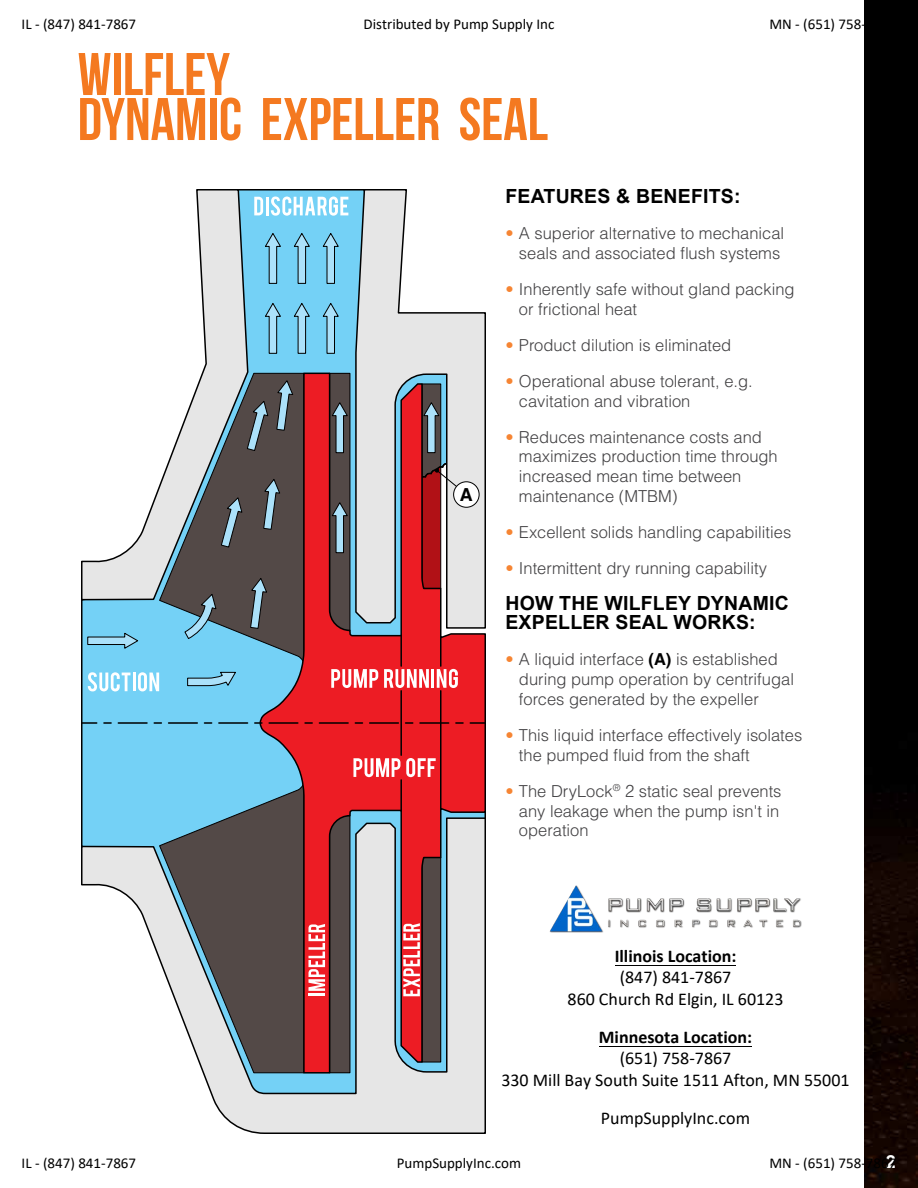
<style>
.page{position:relative;width:918px;height:1188px;background:#fff}
.page>*{position:absolute;margin:0;border:0;box-sizing:border-box;transform-origin:0 0}
.t1{font:60px/45px "Bebas Neue";color:#f47920}
.t2{font:700 19.5px/19.5px "Arial";letter-spacing:.01em;color:#000}
.t3{font:18px/21.6px "Calibri";color:#000;text-align:center}
.t4{font:700 18px "Calibri";color:#000}
.t5{font:700 18px "Arial";color:#fff}
.t6{font:700 18px "Helvetica LT Std";color:#000}
.t7{font:300 16.5px/19.8px "Helvetica LT Std";color:#414042}
.t8{font:15px "Calibri";color:#000}
.s1{color:#f68533}
.s2{font-weight:700;color:#000}
.s3{font-size:17.4px}
</style>
<div class="page">
<img style="left:864px;top:0;width:54px;height:1188px">
<div style="left:81px;top:189px;width:273px;height:628px;background:#74d1f6"></div>
<svg style="left:259px;top:372px;width:227px;height:445px;background:#cd333d"></svg>
<hr style="left:400px;top:780px;width:2px;height:30px;background:#000">
<hr style="left:400px;top:691px;width:2px;height:64px;background:#000">
<hr style="left:400px;top:636px;width:2px;height:30px;background:#000">
<hr style="left:440px;top:691px;width:2px;height:117px;background:#000">
<hr style="left:440px;top:638px;width:2px;height:28px;background:#000">
<svg style="left:81px;top:189px;width:168px;height:412px"></svg>
<svg style="left:81px;top:817px;width:405px;height:317px"></svg>
<svg style="left:354px;top:189px;width:132px;height:440px"></svg>
<svg style="left:82px;top:722px;width:15px;height:2px"></svg>
<svg style="left:104px;top:722px;width:381px;height:2px"></svg>
<svg style="left:322px;top:302px;width:17px;height:52px"></svg>
<svg style="left:293px;top:302px;width:17px;height:52px"></svg>
<svg style="left:264px;top:302px;width:17px;height:52px"></svg>
<svg style="left:87px;top:632px;width:52px;height:18px"></svg>
<svg style="left:159px;top:373px;width:146px;height:289px;background:#788186"></svg>
<svg style="left:187px;top:671px;width:49px;height:16px"></svg>
<svg style="left:331px;top:401px;width:17px;height:52px"></svg>
<svg style="left:331px;top:501px;width:17px;height:52px"></svg>
<svg style="left:418px;top:383px;width:49px;height:206px;background:#ac8286"></svg>
<div style="left:454px;top:482px;width:25px;height:25px;background:#fff;border-radius:50%"></div>
<div style="left:453px;top:481px;width:27px;height:27px;border:1px solid #000;border-radius:50%"></div>
<svg style="left:322px;top:232px;width:17px;height:52px"></svg>
<svg style="left:293px;top:232px;width:17px;height:52px"></svg>
<svg style="left:264px;top:232px;width:17px;height:52px"></svg>
<svg style="left:331px;top:669px;width:47px;height:19px"></svg>
<svg style="left:384px;top:669px;width:45px;height:19px"></svg>
<hr style="left:431px;top:669px;width:3px;height:19px;background:#fff">
<svg style="left:437px;top:669px;width:21px;height:19px"></svg>
<svg style="left:353px;top:758px;width:47px;height:19px"></svg>
<svg style="left:406px;top:758px;width:30px;height:19px"></svg>
<svg style="left:159px;top:784px;width:166px;height:290px;background:#847478"></svg>
<svg style="left:403px;top:923px;width:17px;height:73px"></svg>
<svg style="left:254px;top:196px;width:94px;height:20px"></svg>
<svg style="left:88px;top:672px;width:42px;height:19px"></svg>
<hr style="left:133px;top:673px;width:3px;height:18px;background:#fff">
<svg style="left:138px;top:672px;width:21px;height:19px"></svg>
<img style="left:549px;top:885px;width:252px;height:47px">
<hr style="left:599px;top:1046px;width:153px;height:1px;background:#000">
<hr style="left:615px;top:965px;width:121px;height:1px;background:#000">
<p class="t8" style="left:22px;top:13px;width:116px">IL - (847) 841-7867</p>
<p class="t8" style="left:364px;top:13px;width:192px">Distributed by Pump Supply Inc</p>
<p class="t8" style="left:769px;top:13px;width:128px">MN - (651) 758-7867</p>
<h1 class="t1" style="left:78px;top:51px;width:472px">WILFLEY<br>DYNAMIC EXPELLER SEAL</h1>
<p class="t6" style="left:460px;top:484px;width:14px">A</p>
<p class="t2" style="left:505px;top:187px;width:237px">FEATURES &amp; BENEFITS:</p>
<p class="t7" style="left:505px;top:223px;width:280px;text-align:center"><span class="s1">•</span> A superior alternative to mechanical seals and associated flush systems</p>
<p class="t7" style="left:519px;top:279px;width:277px;text-indent:-13px"><span class="s1">•</span> Inherently safe without gland packing or frictional heat</p>
<p class="t7" style="left:505px;top:335px;width:227px"><span class="s1">•</span> Product dilution is eliminated</p>
<p class="t7" style="left:519px;top:371px;width:235px;text-indent:-13px"><span class="s1">•</span> Operational abuse tolerant, e.g. cavitation and vibration</p>
<p class="t7" style="left:519px;top:427px;width:260px;text-indent:-13px"><span class="s1">•</span> Reduces maintenance costs and maximizes production time through increased mean time between maintenance (MTBM)</p>
<p class="t7" style="left:505px;top:522px;width:287px"><span class="s1">•</span> Excellent solids handling capabilities</p>
<p class="t7" style="left:505px;top:558px;width:263px"><span class="s1">•</span> Intermittent dry running capability</p>
<p class="t2" style="left:505px;top:594px;width:285px">HOW THE WILFLEY DYNAMIC<br>EXPELLER SEAL WORKS:</p>
<p class="t7" style="left:519px;top:650px;width:277px;text-indent:-13px"><span class="s1">•</span> A liquid interface <span class="s2">(A)</span> is established during pump operation by centrifugal forces generated by the expeller</p>
<p class="t7" style="left:519px;top:725px;width:285px;text-indent:-13px"><span class="s1">•</span> This liquid interface effectively isolates the pumped fluid from the shaft</p>
<p class="t7" style="left:519px;top:781px;width:264px;text-indent:-14px"><span class="s1">•</span> The DryLock<sup>®</sup> <span class="s3">2</span> static seal prevents any leakage when the pump isn't in operation</p>
<p class="t4" style="left:615px;top:943px;width:123px">Illinois Location:</p>
<p class="t3" style="left:568px;top:966px;width:217px">(847) 841-7867<br>860 Church Rd Elgin, IL 60123</p>
<p class="t4" style="left:599px;top:1024px;width:155px">Minnesota Location:</p>
<p class="t3" style="left:501px;top:1047px;width:350px">(651) 758-7867<br>330 Mill Bay South Suite 1511 Afton, MN 55001</p>
<p class="t3" style="left:601px;top:1106px;width:151px">PumpSupplyInc.com</p>
<p class="t5" style="left:886px;top:1149px;width:12px">2</p>
<p class="t8" style="left:22px;top:1153px;width:116px">IL - (847) 841-7867</p>
<p class="t8" style="left:397px;top:1153px;width:126px">PumpSupplyInc.com</p>
<p class="t8" style="left:769px;top:1153px;width:128px">MN - (651) 758-7867</p>
</div>
